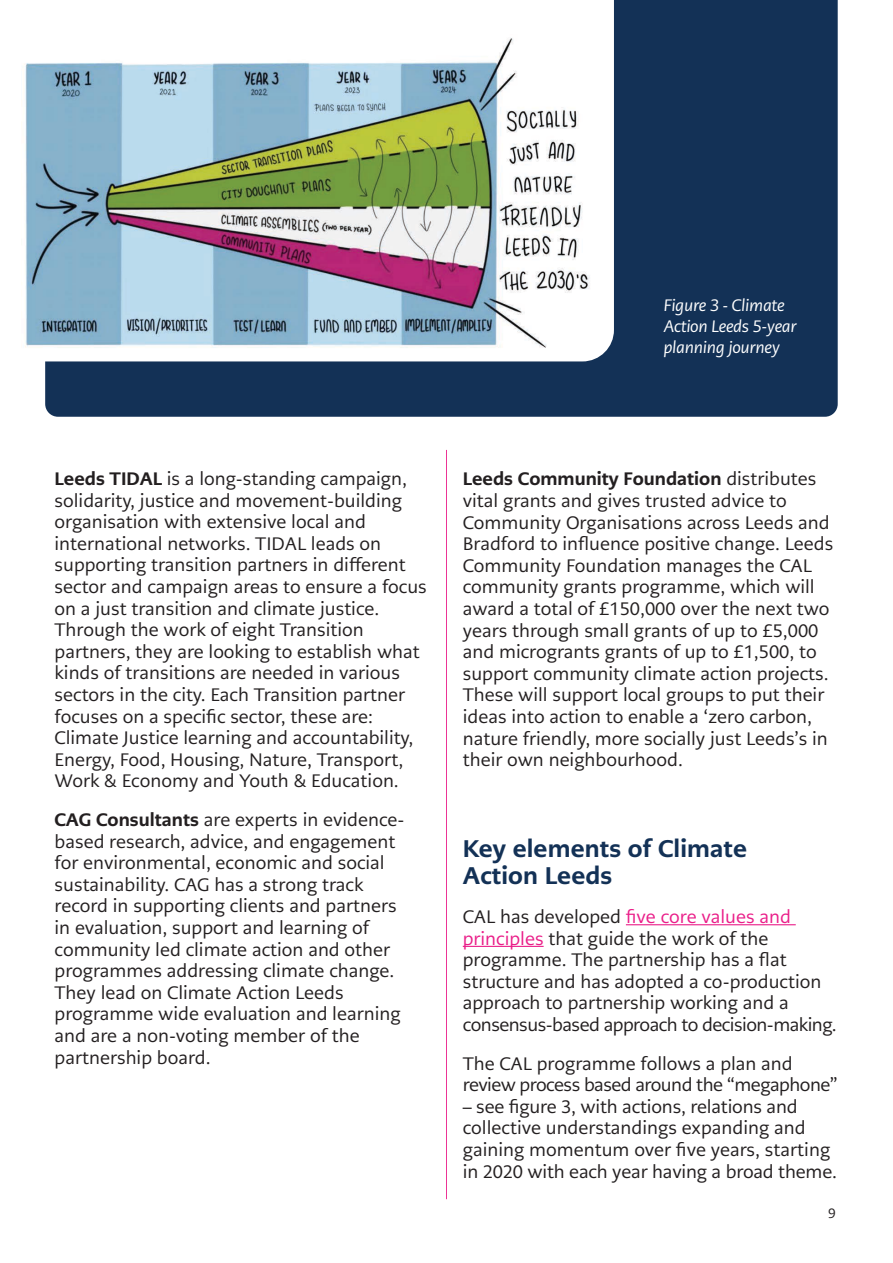
<style>
.page{position:relative;width:893px;height:1263px;background:#fff}
.page>*{position:absolute;margin:0;border:0;box-sizing:border-box;transform-origin:0 0}
.t1{font:800 24px/27px "PMN Caecilia Sans Text";letter-spacing:.005em;color:#133156}
.t2{font:18px/21.6px "PMN Caecilia Sans Text";color:#231f20}
.t3{font:18px/21.6px "PMN Caecilia Sans Text";letter-spacing:-.03em;color:#231f20}
.t4{font:italic 16.5px/21px "PMN Caecilia Sans Text";letter-spacing:-.02em;color:#fff}
.t5{font:13.5px "PMN Caecilia Sans Text";color:#231f20}
.s1{font-weight:800}
.s2{color:#ea1e89}
</style>
<div class="page">
<div style="left:45px;top:0;width:793px;height:417px;background:#133156"></div>
<hr style="left:446px;top:450px;width:1px;height:749px;background:#ea1e89">
<hr style="left:626px;top:924px;width:170px;height:1px;background:#ea1e89">
<hr style="left:463px;top:946px;width:81px;height:1px;background:#ea1e89">
<svg style="left:45px;top:0;width:569px;height:361px"></svg>
<img style="left:24px;top:34px;width:568px;height:317px">
<p class="t4" style="left:663px;top:295px;width:135px">Figure 3 - Climate<br>Action Leeds 5-year planning journey</p>
<p class="t2" style="left:55px;top:468px;width:374px"><span class="s1">Leeds TIDAL</span> is a long-standing campaign, solidarity, justice and movement-building organisation with extensive local and international networks. TIDAL leads on supporting transition partners in different sector and campaign areas to ensure a focus on a just transition and climate justice.<br>Through the work of eight Transition partners, they are looking to establish what kinds of transitions are needed in various sectors in the city. Each Transition partner focuses on a specific sector, these are:<br>Climate Justice learning and accountability, Energy, Food, Housing, Nature, Transport, Work &amp; Economy and Youth &amp; Education.</p>
<p class="t2" style="left:55px;top:809px;width:351px"><span class="s1">CAG Consultants</span> are experts in evidence&shy;based research, advice, and engagement for environmental, economic and social sustainability. CAG has a strong track record in supporting clients and partners in evaluation, support and learning of community led climate action and other programmes addressing climate change.<br>They lead on Climate Action Leeds programme wide evaluation and learning and are a non-voting member of the partnership board.</p>
<p class="t2" style="left:463px;top:468px;width:372px"><span class="s1">Leeds Community Foundation</span> distributes vital grants and gives trusted advice to Community Organisations across Leeds and Bradford to influence positive change. Leeds Community Foundation manages the CAL community grants programme, which will award a total of £150,000 over the next two years through small grants of up to £5,000 and microgrants grants of up to £1,500, to support community climate action projects.<br>These will support local groups to put their ideas into action to enable a ‘zero carbon, nature friendly, more socially just Leeds’s in their own neighbourhood.</p>
<h1 class="t1" style="left:463px;top:835px;width:286px">Key elements of Climate<br>Action Leeds</h1>
<p class="t2" style="left:463px;top:906px;width:375px">CAL has developed <span class="s2">five core values and principles</span> that guide the work of the programme. The partnership has a flat structure and has adopted a co-production approach to partnership working and a consensus-based approach to decision-making.</p>
<p class="t3" style="left:463px;top:1052px;width:376px">The CAL programme follows a plan and review process based around the “megaphone”</p>
<p class="t2" style="left:463px;top:1095px;width:376px">– see figure 3, with actions, relations and collective understandings expanding and gaining momentum over five years, starting in 2020 with each year having a broad theme.</p>
<p class="t5" style="left:828px;top:1205px;width:9px">9</p>
</div>
